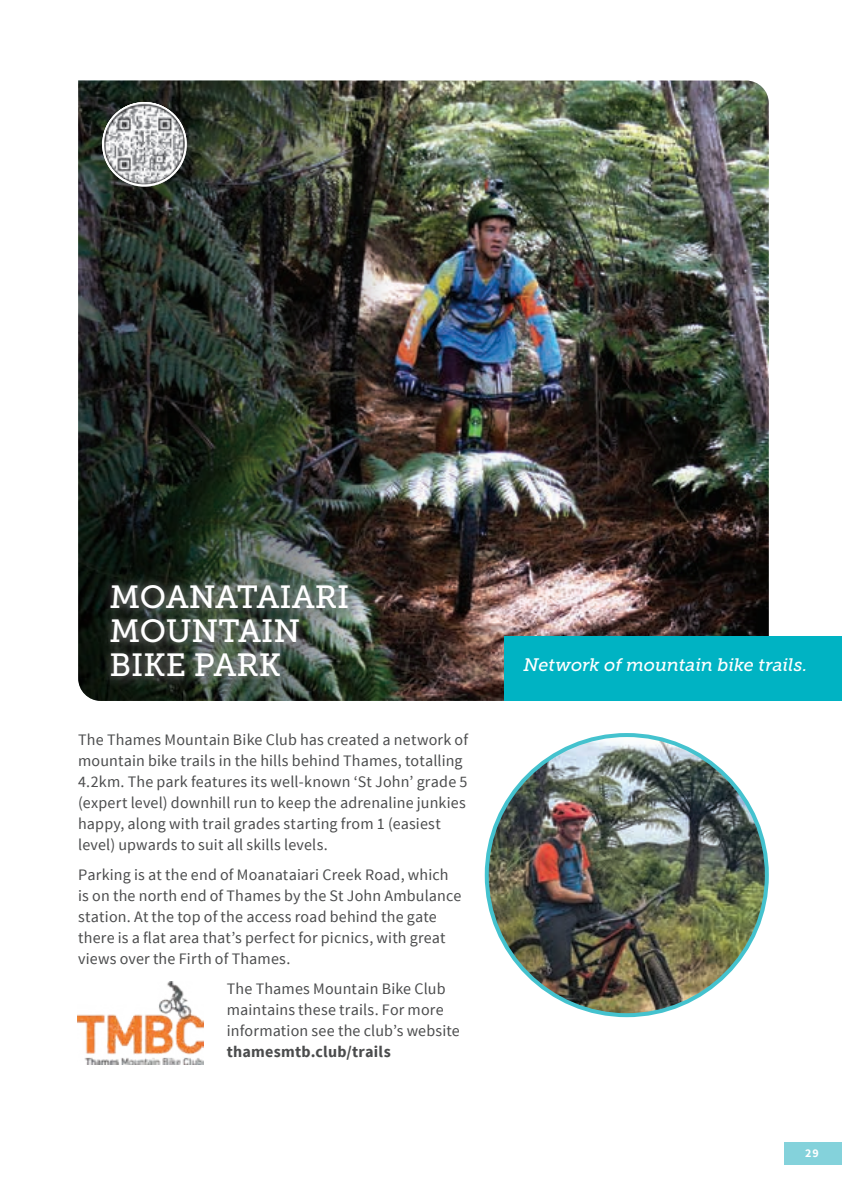
<style>
.page{position:relative;width:842px;height:1191px;background:#fff}
.page>*{position:absolute;margin:0;border:0;box-sizing:border-box;transform-origin:0 0}
.t1{font:32px/34px "Museo Slab 500";color:#fff}
._6_Content_gray_Sour{font:italic 18px "Museo Slab 500";letter-spacing:-.005em;color:#fff}
.Body_copy{font:16px/21px "Source Sans Pro";letter-spacing:.01em;color:#4b4c4d}
.t2{font:700 12px "Source Sans Pro";color:#fff}
.s1{font-weight:700}
</style>
<div class="page">
<div style="left:784px;top:1141px;width:58px;height:23px;background:#84d2db"></div>
<img style="left:78px;top:81px;width:691px;height:620px">
<img style="left:487px;top:735px;width:280px;height:280px;border-radius:140px">
<img style="left:78px;top:981px;width:126px;height:83px">
<svg style="left:102px;top:102px;width:85px;height:85px;background:#9d9f9f"></svg>
<div style="left:106px;top:580px;width:257px;height:113px;background:#231f20;opacity:.6"></div>
<div style="left:102px;top:575px;width:254px;height:111px;background:#fff;opacity:.6"></div>
<div style="left:505px;top:636px;width:337px;height:65px;background:#00b3c3"></div>
<p class="t1" style="left:110px;top:580px;width:241px">MOANATAIARI<br>MOUNTAIN<br>BIKE PARK</p>
<p class="Body_copy" style="left:78px;top:729px;width:391px">The Thames Mountain Bike Club has created a network of mountain bike trails in the hills behind Thames, totalling 4.2km. The park features its well-known ‘St John’ grade 5 (expert level) downhill run to keep the adrenaline junkies happy, along with trail grades starting from 1 (easiest level) upwards to suit all skills levels.</p>
<p class="Body_copy" style="left:78px;top:864px;width:385px">Parking is at the end of Moanataiari Creek Road, which is on the north end of Thames by the St John Ambulance station. At the top of the access road behind the gate there is a flat area that’s perfect for picnics, with great views over the Firth of Thames.</p>
<p class="Body_copy" style="left:227px;top:978px;width:235px">The Thames Mountain Bike Club maintains these trails. For more information see the club’s website <span class="s1">thamesmtb.club/trails</span></p>
<p class="_6_Content_gray_Sour" style="left:523px;top:655px;width:285px">Network of mountain bike trails.</p>
<p class="t2" style="left:805px;top:1145px;width:15px">29</p>
</div>
